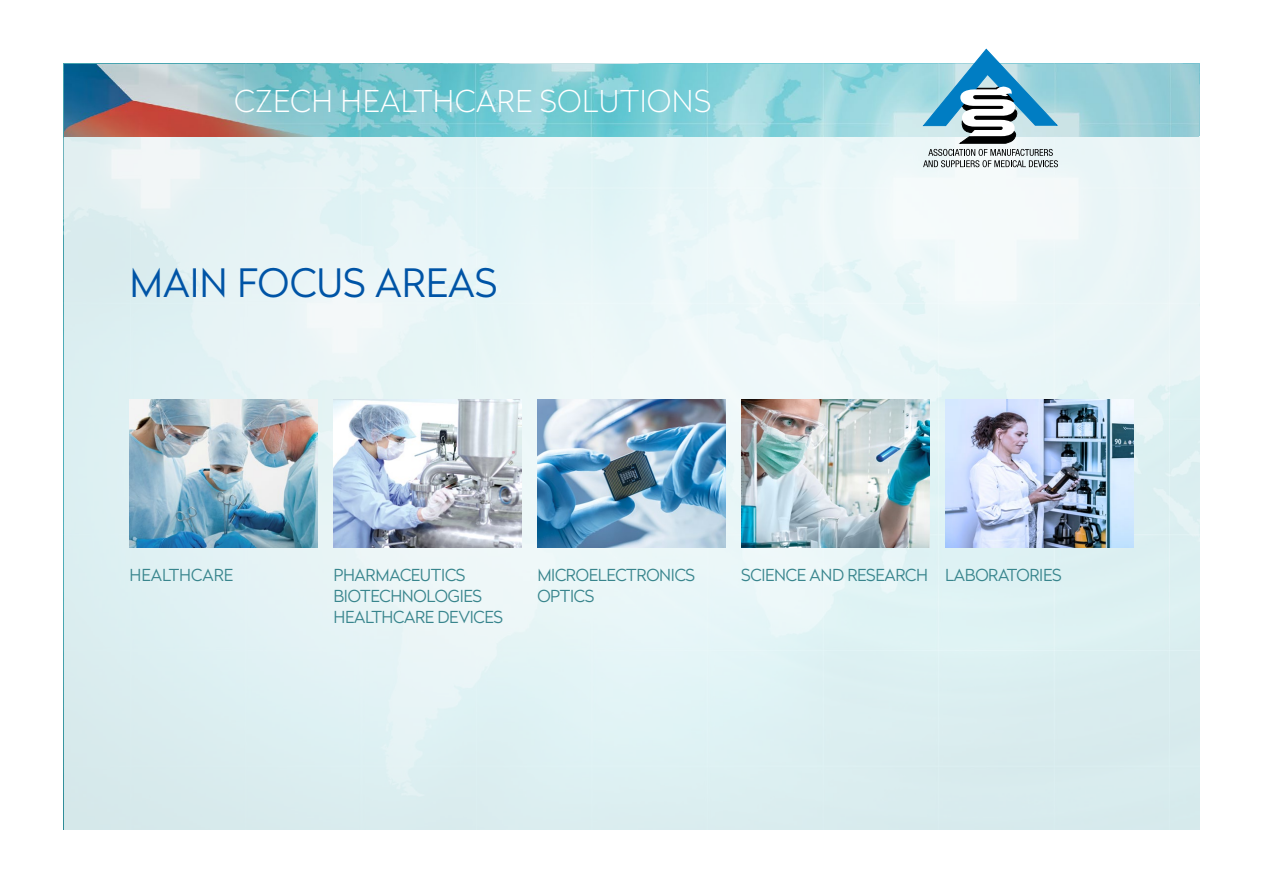
<style>
.page{position:relative;width:1263px;height:893px;background:#fff}
.page>*{position:absolute;margin:0;border:0;box-sizing:border-box;transform-origin:0 0}
.t1{font:300 39px "Radikal";color:#0054a6}
.t2{font:100 30px "Radikal";letter-spacing:.02em;color:#fff}
.t3{font:300 16.5px/21px "Radikal";letter-spacing:-.02em;color:#38858d}
.t4{font:300 16.5px "Radikal";color:#38858d}
</style>
<div class="page">
<div style="left:64px;top:136px;width:1135px;height:693px;background:linear-gradient(to bottom,#ebf7f8,#dbeef0)"></div>
<img style="left:64px;top:64px;width:1135px;height:73px">
<img style="left:333px;top:400px;width:189px;height:147px">
<img style="left:129px;top:400px;width:189px;height:147px">
<img style="left:537px;top:400px;width:189px;height:147px">
<img style="left:741px;top:400px;width:188px;height:147px">
<img style="left:945px;top:400px;width:188px;height:147px">
<svg style="left:923px;top:49px;width:135px;height:118px"></svg>
<h2 class="t2" style="left:234px;top:80px;width:478px">CZECH HEALTHCARE SOLUTIONS</h2>
<h1 class="t1" style="left:129px;top:256px;width:369px">MAIN FOCUS AREAS</h1>
<p class="t4" style="left:129px;top:564px;width:105px">HEALTHCARE</p>
<p class="t3" style="left:333px;top:564px;width:171px">PHARMACEUTICS<br>BIOTECHNOLOGIES<br>HEALTHCARE DEVICES</p>
<p class="t3" style="left:537px;top:564px;width:159px">MICROELECTRONICS<br>OPTICS</p>
<p class="t3" style="left:741px;top:564px;width:322px">SCIENCE AND RESEARCH LABORATORIES</p>
</div>
